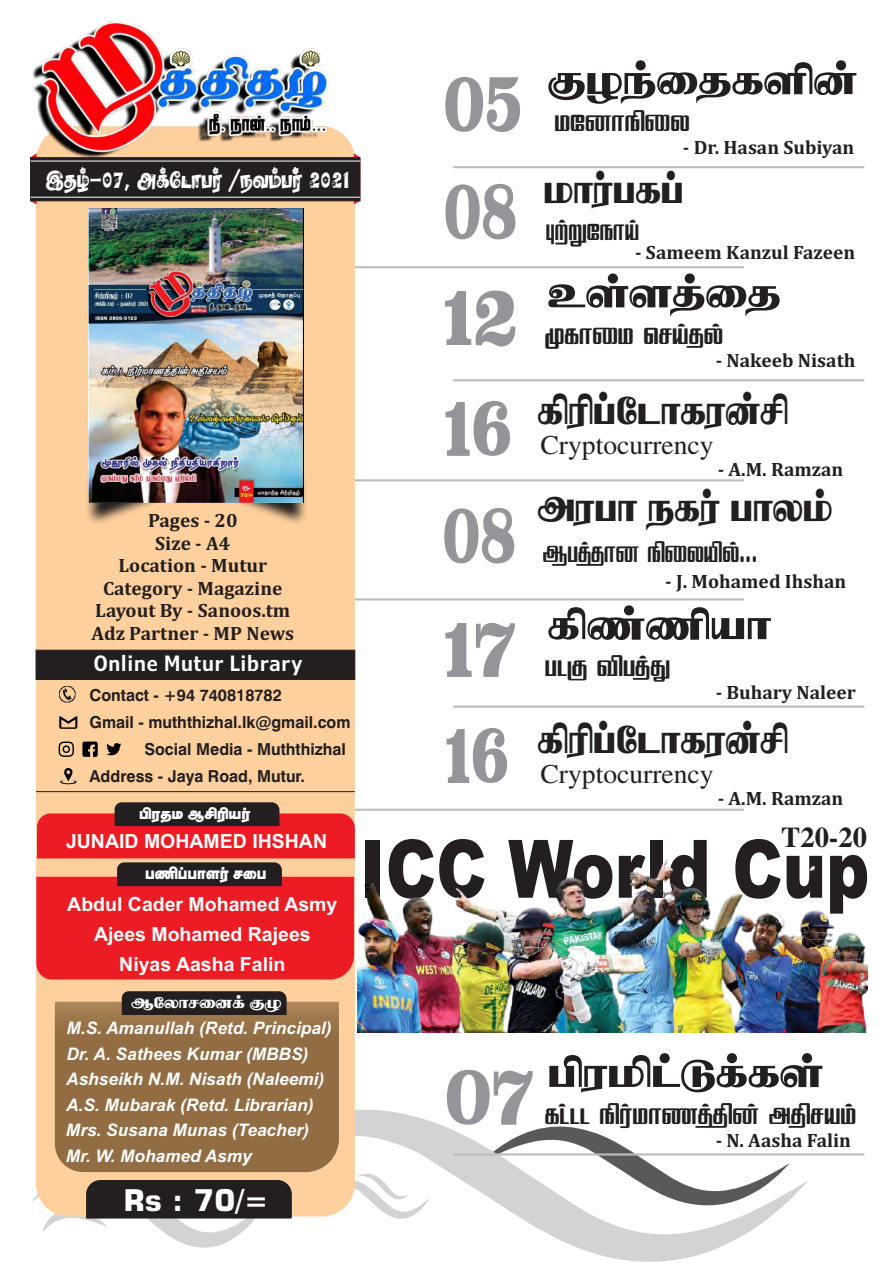
<style>
.page{position:relative;width:893px;height:1263px;background:#fff}
.page>*{position:absolute;margin:0;border:0;box-sizing:border-box;transform-origin:0 0}
.t1{font:110.85px "NC Thevan";color:#939598;scale:.61 1}
.t2{font:110.85px "NC Thevan";color:#939598;scale:.68 1}
.t3{font:110.85px "NC Thevan";color:#939598;scale:.7 1}
.t4{font:110.85px "NC Thevan";color:#939598;scale:.66 1}
.t5{font:900 80.7px "Arial";color:#231f20;scale:.8 1}
.t6{font:54.15px "NC Thevan";color:#231f20}
.t7{font:52.05px "NC Thevan";color:#231f20;scale:.83 1}
.t8{font:40.65px "NC Sathis";color:#231f20}
.t9{font:40.5px "NC Sathis";color:#231f20;scale:.88 1}
.t10{font:31.95px "NC Bala";color:#fff;scale:.81 1}
.t11{font:700 30px "Square 721 BT";color:#fff}
.t12{font:700 28.65px "Times";color:#231f20}
.t13{font:27.15px "Times";color:#231f20}
.t14{font:600 condensed 21.3px "Verdana Pro";letter-spacing:.04em;color:#fff}
.t15{font:21px "NC Kavithajiny";color:#fff}
.t16{font:21px "NC Thevan";color:#fff}
.t17{font:19.8px "NC Kavithajiny";color:#fff;scale:1.06 1}
.t18{font:700 19.5px/22.5px "Cambria";color:#231f20;text-align:center}
.t19{font:700 19.5px/30px "Arial";color:#fff;text-align:center}
.t20{font:italic 700 17.25px/25.5px "Arial";color:#fff}
.t21{font:700 16.5px "Swiss 721 BT";color:#231f20}
.s1{font-size:110.85px;color:#939598}
</style>
<div class="page">
<svg style="left:292px;top:1109px;width:516px;height:153px"></svg>
<hr style="left:453px;top:166px;width:411px;height:2px;background:#bbbdc0">
<hr style="left:355px;top:266px;width:389px;height:2px;background:#bbbdc0">
<div style="left:36px;top:126px;width:319px;height:1090px;background:#fed09e;border-radius:33px"></div>
<svg style="left:36px;top:802px;width:319px;height:177px"></svg>
<img style="left:59px;top:686px;width:17px;height:16px">
<svg style="left:59px;top:716px;width:18px;height:13px"></svg>
<svg style="left:82px;top:741px;width:16px;height:16px"></svg>
<svg style="left:59px;top:741px;width:15px;height:16px"></svg>
<svg style="left:106px;top:743px;width:15px;height:13px"></svg>
<svg style="left:60px;top:768px;width:17px;height:17px"></svg>
<img style="left:87px;top:483px;width:68px;height:40px">
<img style="left:238px;top:480px;width:68px;height:43px">
<svg style="left:354px;top:154px;width:6px;height:51px"></svg>
<svg style="left:30px;top:201px;width:7px;height:4px"></svg>
<div style="left:30px;top:157px;width:330px;height:44px;background:#231f20"></div>
<img style="left:30px;top:21px;width:326px;height:140px">
<hr style="left:31px;top:161px;width:329px;height:1px;background:#fff">
<hr style="left:31px;top:197px;width:329px;height:1px;background:#fff">
<div style="left:36px;top:650px;width:319px;height:30px;background:#231f20;border:1px solid #231f20"></div>
<svg style="left:453px;top:705px;width:80px;height:1px"></svg>
<hr style="left:453px;top:379px;width:411px;height:2px;background:#bbbdc0">
<hr style="left:355px;top:479px;width:389px;height:2px;background:#bbbdc0">
<hr style="left:355px;top:598px;width:389px;height:2px;background:#bbbdc0">
<hr style="left:453px;top:706px;width:411px;height:2px;background:#bbbdc0">
<hr style="left:355px;top:809px;width:389px;height:2px;background:#bbbdc0">
<img style="left:358px;top:859px;width:509px;height:173px">
<hr style="left:453px;top:1153px;width:411px;height:2px;background:#bbbdc0">
<svg style="left:55px;top:1002px;width:284px;height:170px;fill:#926d43"></svg>
<div style="left:122px;top:991px;width:165px;height:24px;background:#231f20"></div>
<hr style="left:36px;top:791px;width:319px;height:1px;background:#231f20">
<svg style="left:32px;top:1159px;width:260px;height:89px"></svg>
<img style="left:88px;top:208px;width:216px;height:295px">
<h3 class="t10" style="left:46px;top:164px;width:376px">,JO;-07&gt; MF;NLHGU; {ETK;GU; 2021</h3>
<p class="t18" style="left:92px;top:511px;width:204px">Pages - 20<br>Size - A4<br>Location - Mutur<br>Category - Magazine<br>Layout By - Sanoos.tm<br>Adz Partner - MP News</p>
<p class="t14" style="left:94px;top:655px;width:210px">Online Mutur Library</p>
<p class="t21" style="left:90px;top:688px;width:194px">Contact - +94 740818782</p>
<p class="t21" style="left:90px;top:715px;width:262px">Gmail - muththizhal.lk@gmail.com</p>
<p class="t21" style="left:144px;top:742px;width:203px">Social Media - Muththizhal</p>
<p class="t21" style="left:90px;top:769px;width:217px">Address - Jaya Road, Mutur.</p>
<p class="t17" style="left:139px;top:805px;width:107px">gpujk Mrpupau;</p>
<p class="t19" style="left:66px;top:828px;width:263px">JUNAID MOHAMED IHSHAN</p>
<p class="t15" style="left:145px;top:864px;width:123px">gzpg;ghsu; rig</p>
<p class="t19" style="left:67px;top:891px;width:272px">Abdul Cader Mohamed Asmy<br>Ajees Mohamed Rajees<br>Niyas Aasha Falin</p>
<p class="t16" style="left:131px;top:992px;width:152px">MNyhridf; FO</p>
<p class="t20" style="left:66px;top:1017px;width:267px">M.S. Amanullah (Retd. Principal)<br>Dr. A. Sathees Kumar (MBBS)<br>Ashseikh N.M. Nisath (Naleemi)<br>A.S. Mubarak (Retd. Librarian)<br>Mrs. Susana Munas (Teacher)<br>Mr. W. Mohamed Asmy</p>
<h3 class="t11" style="left:123px;top:1188px;width:147px">Rs : 70/=</h3>
<h1 class="t2" style="left:444px;top:50px;width:117px">05</h1>
<h1 class="t1" style="left:444px;top:157px;width:122px">08</h1>
<h3 class="t6" style="left:548px;top:54px;width:311px">Foe;ijfspd;</h3>
<h3 class="t8" style="left:554px;top:101px;width:137px">kNdhepiy</h3>
<h3 class="t7" style="left:543px;top:164px;width:170px">khu;gfg;</h3>
<h3 class="t9" style="left:546px;top:210px;width:107px">Gw;WNeha;</h3>
<p class="t18" style="left:683px;top:137px;width:173px">- Dr. Hasan Subiyan</p>
<p class="t18" style="left:635px;top:242px;width:222px">- Sameem Kanzul Fazeen</p>
<h3 class="t6" style="left:444px;top:267px;width:338px"><span class="s1">12</span> cs;sj;ij</h3>
<h3 class="t8" style="left:545px;top:314px;width:180px">Kfhik nra;jy;</h3>
<h1 class="t3" style="left:445px;top:374px;width:97px">16</h1>
<p class="t18" style="left:716px;top:350px;width:141px">- Nakeeb Nisath</p>
<h3 class="t7" style="left:538px;top:385px;width:303px">fpupg;Nlhfud;rp</h3>
<h3 class="t13" style="left:540px;top:435px;width:175px">Cryptocurrency</h3>
<p class="t18" style="left:718px;top:459px;width:127px">- A.M. Ramzan</p>
<h3 class="t7" style="left:443px;top:482px;width:471px"><span class="s1">08</span> mugh efu; ghyk;</h3>
<h3 class="t9" style="left:543px;top:532px;width:246px">Mgj;jhd epiyapy;...</h3>
<p class="t18" style="left:665px;top:571px;width:182px">- J. Mohamed Ihshan</p>
<h3 class="t6" style="left:445px;top:599px;width:328px"><span class="s1">17</span> fpz;zpah</h3>
<h3 class="t8" style="left:545px;top:646px;width:127px">glF tpgj;J</h3>
<h3 class="t7" style="left:538px;top:715px;width:303px">fpupg;Nlhfud;rp</h3>
<h3 class="t13" style="left:540px;top:764px;width:175px">Cryptocurrency</h3>
<p class="t18" style="left:716px;top:682px;width:142px">- Buhary Naleer</p>
<h1 class="t4" style="left:446px;top:701px;width:97px">16</h1>
<p class="t18" style="left:718px;top:788px;width:127px">- A.M. Ramzan</p>
<h2 class="t5" style="left:360px;top:840px;width:638px">ICC World Cup</h2>
<h3 class="t12" style="left:781px;top:828px;width:87px">T20-20</h3>
<h3 class="t6" style="left:445px;top:1047px;width:379px"><span class="s1">07</span> gpukpl;Lf;fs;</h3>
<h3 class="t8" style="left:545px;top:1094px;width:313px">fl;ll epu;khzj;jpd; mjprak;</h3>
<p class="t18" style="left:716px;top:1130px;width:137px">- N. Aasha Falin</p>
</div>
